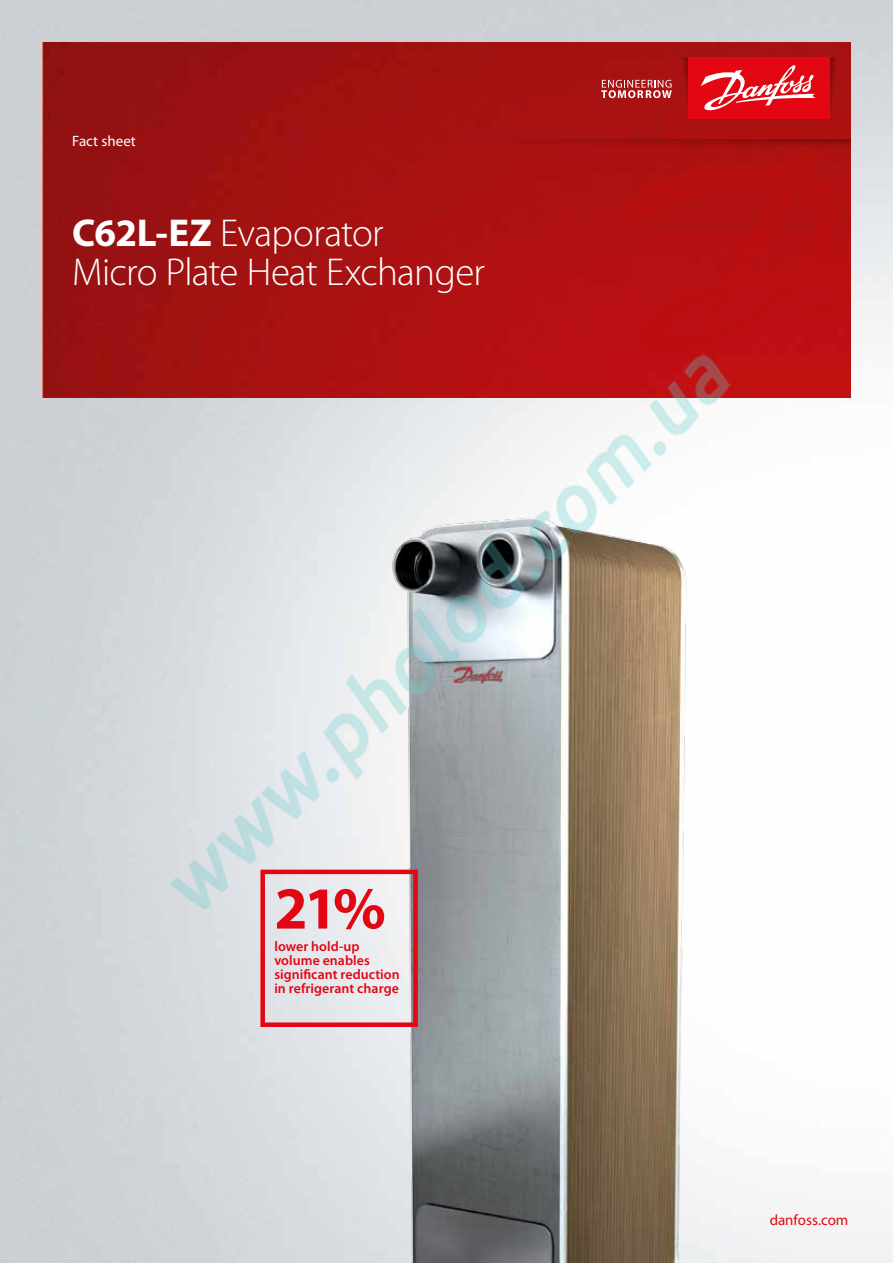
<style>
.page{position:relative;width:893px;height:1263px;background:#ced1d6}
.page>*{position:absolute;margin:0;border:0;box-sizing:border-box;transform-origin:0 0}
.t1{font:700 60px "Myriad Pro";color:#e30613}
.t2{font:300 39px/39px "Myriad Pro";letter-spacing:-.02em;color:#fff}
.t3{font:15px "Myriad Pro";color:#e30613}
.t4{font:15px "Myriad Pro";color:#fff}
.t5{font:600 13.8px/13.8px "Myriad Pro";letter-spacing:.005em;color:#e30613}
.s1{font-weight:700}
</style>
<div class="page">
<img style="left:43px;top:43px;width:807px;height:354px">
<svg style="left:618px;top:151px;width:232px;height:201px;background:#b50f10"></svg>
<svg style="left:830px;top:57px;width:11px;height:62px"></svg>
<svg style="left:677px;top:57px;width:11px;height:62px"></svg>
<div style="left:688px;top:57px;width:142px;height:62px;background:#e30613"></div>
<svg style="left:601px;top:80px;width:71px;height:18px"></svg>
<svg style="left:701px;top:65px;width:115px;height:46px"></svg>
<svg style="left:404px;top:140px;width:446px;height:11px;background:#a31010"></svg>
<img style="left:162px;top:357px;width:731px;height:906px">
<img style="left:142px;top:227px;width:609px;height:809px">
<p class="t4" style="left:72px;top:133px;width:65px">Fact sheet</p>
<h2 class="t2" style="left:72px;top:214px;width:414px"><span class="s1">C62L-EZ</span> Evaporator<br>Micro Plate Heat Exchanger</h2>
<h1 class="t1" style="left:274px;top:875px;width:113px">21%</h1>
<p class="t5" style="left:274px;top:940px;width:127px">lower hold-up volume enables significant reduction in refrigerant charge</p>
<p class="t3" style="left:770px;top:1212px;width:80px">danfoss.com</p>
</div>
